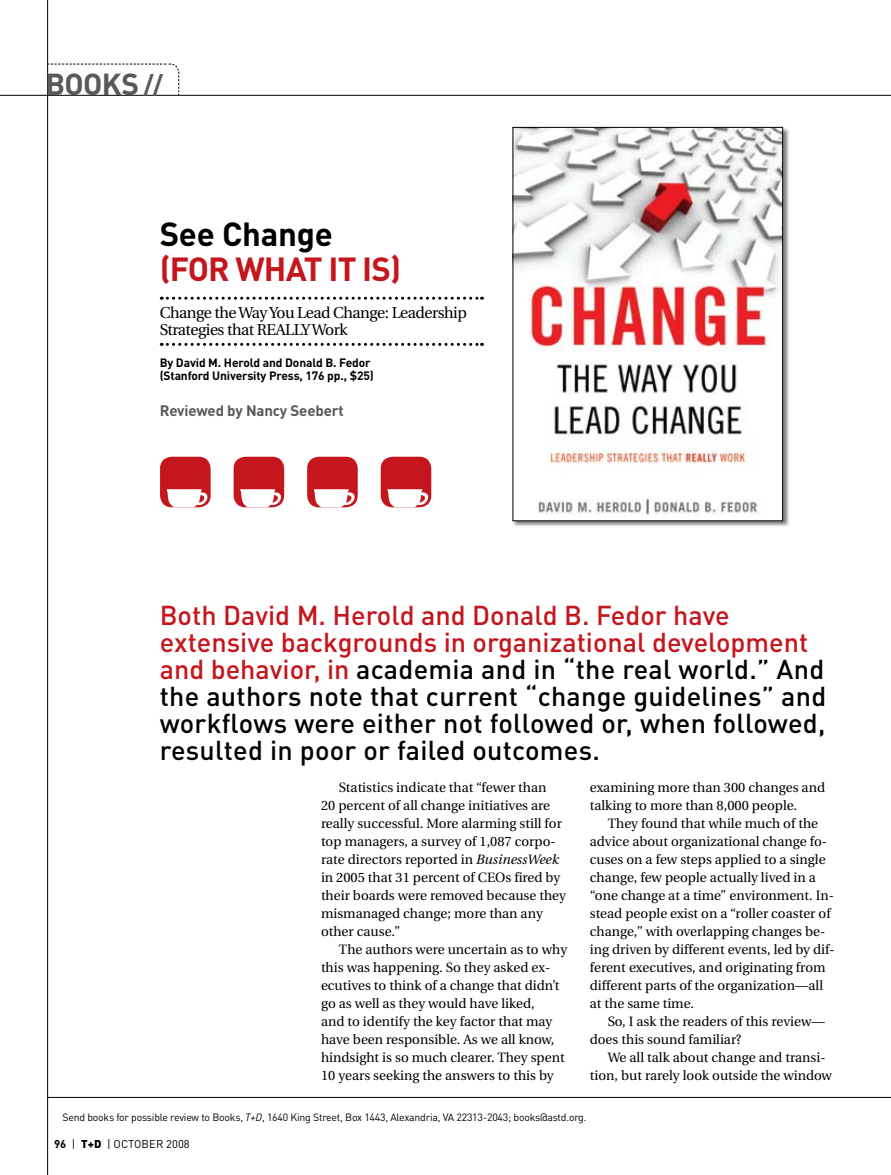
<style>
.page{position:relative;width:891px;height:1175px;background:#fff}
.page>*{position:absolute;margin:0;border:0;box-sizing:border-box;transform-origin:0 0}
.t1{font:700 33px "DINOT";letter-spacing:-.025em;color:#c4161c}
.t2{font:700 33px "DINOT";letter-spacing:-.01em;color:#000}
.t3{font:700 30px "DINOT";letter-spacing:-.02em;color:#58595b}
.t4{font:500 27px/27px "DINOT";color:#000}
.t5{font:15.75px/17.2px "Utopia";letter-spacing:-.03em;color:#000}
.t6{font:700 15px "DINOT";letter-spacing:-.01em;color:#58595b}
.t7{font:13.5px/18px "Utopia";color:#000}
.t8{font:700 12px/13.5px "DINOT";letter-spacing:-.01em;color:#000}
.t9{font:11.25px "DINOT";color:#000}
.t10{font:10.5px "DINOT";letter-spacing:-.02em;color:#000}
.s1{font-size:25.5px}
.s2{color:#c4161c}
.s3{font-style:italic}
.s4{font-weight:700}
.s5{font-weight:900}
</style>
<div class="page">
<hr style="left:47px;top:0;width:1px;height:1174px;background:#000">
<hr style="left:0;top:95px;width:891px;height:1px;background:#000">
<svg style="left:47px;top:63px;width:132px;height:33px"></svg>
<div style="left:512px;top:127px;width:284px;height:406px;background:#000;opacity:.5"></div>
<img style="left:515px;top:129px;width:266px;height:390px">
<div style="left:513px;top:127px;width:270px;height:394px;border:1px solid #000"></div>
<svg style="left:161px;top:297px;width:322px;height:3px"></svg>
<svg style="left:161px;top:343px;width:322px;height:3px"></svg>
<div style="left:160px;top:457px;width:51px;height:50px;background:#c4161c;border-radius:12px"></div>
<svg style="left:166px;top:489px;width:42px;height:18px"></svg>
<div style="left:234px;top:457px;width:50px;height:50px;background:#c4161c;border-radius:12px"></div>
<svg style="left:240px;top:489px;width:41px;height:18px"></svg>
<div style="left:307px;top:457px;width:51px;height:50px;background:#c4161c;border-radius:12px"></div>
<svg style="left:314px;top:489px;width:41px;height:18px"></svg>
<div style="left:381px;top:457px;width:50px;height:50px;background:#c4161c;border-radius:12px"></div>
<svg style="left:387px;top:489px;width:41px;height:18px"></svg>
<hr style="left:47px;top:1097px;width:844px;height:1px;background:#000">
<h2 class="t3" style="left:45px;top:64px;width:119px">books <span class="s1">//</span></h2>
<h1 class="t2" style="left:160px;top:212px;width:175px">See Change</h1>
<h1 class="t1" style="left:160px;top:246px;width:243px">(for What It Is)</h1>
<p class="t5" style="left:160px;top:304px;width:309px">Change the Way You Lead Change: Leadership<br>Strategies that REALLY Work</p>
<p class="t8" style="left:160px;top:355px;width:216px">By David M. Herold and Donald B. Fedor (Stanford University Press, 176 pp., $25)</p>
<p class="t6" style="left:160px;top:401px;width:185px">Reviewed by Nancy Seebert</p>
<p class="t4" style="left:160px;top:601px;width:668px"><span class="s2">Both David M. Herold and Donald B. Fedor have extensive backgrounds in organizational development and behavior, in</span> academia and in “the real world.” And the authors note that current “change guidelines” and workflows were either not followed or, when followed, resulted in poor or failed outcomes.</p>
<p class="t7" style="left:321px;top:779px;width:247px;text-indent:18px">Statistics indicate that “fewer than<br>20 percent of all change initiatives are really successful. More alarming still for top managers, a survey of 1,087 corpo&shy;rate directors reported in <span class="s3">BusinessWeek </span>in 2005 that 31 percent of CEOs fired by their boards were removed because they mismanaged change; more than any other cause.”</p>
<p class="t7" style="left:321px;top:941px;width:248px;text-indent:18px">The authors were uncertain as to why this was happening. So they asked ex&shy;ecutives to think of a change that didn’t go as well as they would have liked,<br>and to identify the key factor that may have been responsible. As we all know, hindsight is so much clearer. They spent 10 years seeking the answers to this by</p>
<p class="t7" style="left:590px;top:779px;width:237px">examining more than 300 changes and talking to more than 8,000 people.</p>
<p class="t7" style="left:590px;top:815px;width:246px;text-indent:18px">They found that while much of the advice about organizational change fo&shy;cuses on a few steps applied to a single change, few people actually lived in a “one change at a time” environment. In&shy;stead people exist on a “roller coaster of change,” with overlapping changes be&shy;ing driven by different events, led by dif&shy;ferent executives, and originating from different parts of the organization—all at the same time.</p>
<p class="t7" style="left:590px;top:1013px;width:237px;text-indent:18px">So, I ask the readers of this review— does this sound familiar?</p>
<p class="t7" style="left:590px;top:1049px;width:244px;text-indent:18px">We all talk about change and transi&shy;tion, but rarely look outside the window</p>
<p class="t10" style="left:62px;top:1110px;width:526px">Send books for possible review to Books, <span class="s3">T+D</span>, 1640 King Street, Box 1443, Alexandria, VA 22313-2043; books@astd.org.</p>
<p class="t9" style="left:54px;top:1136px;width:137px"><span class="s4">96</span> | <span class="s5">T+D</span> | Octob er 2008</p>
</div>
